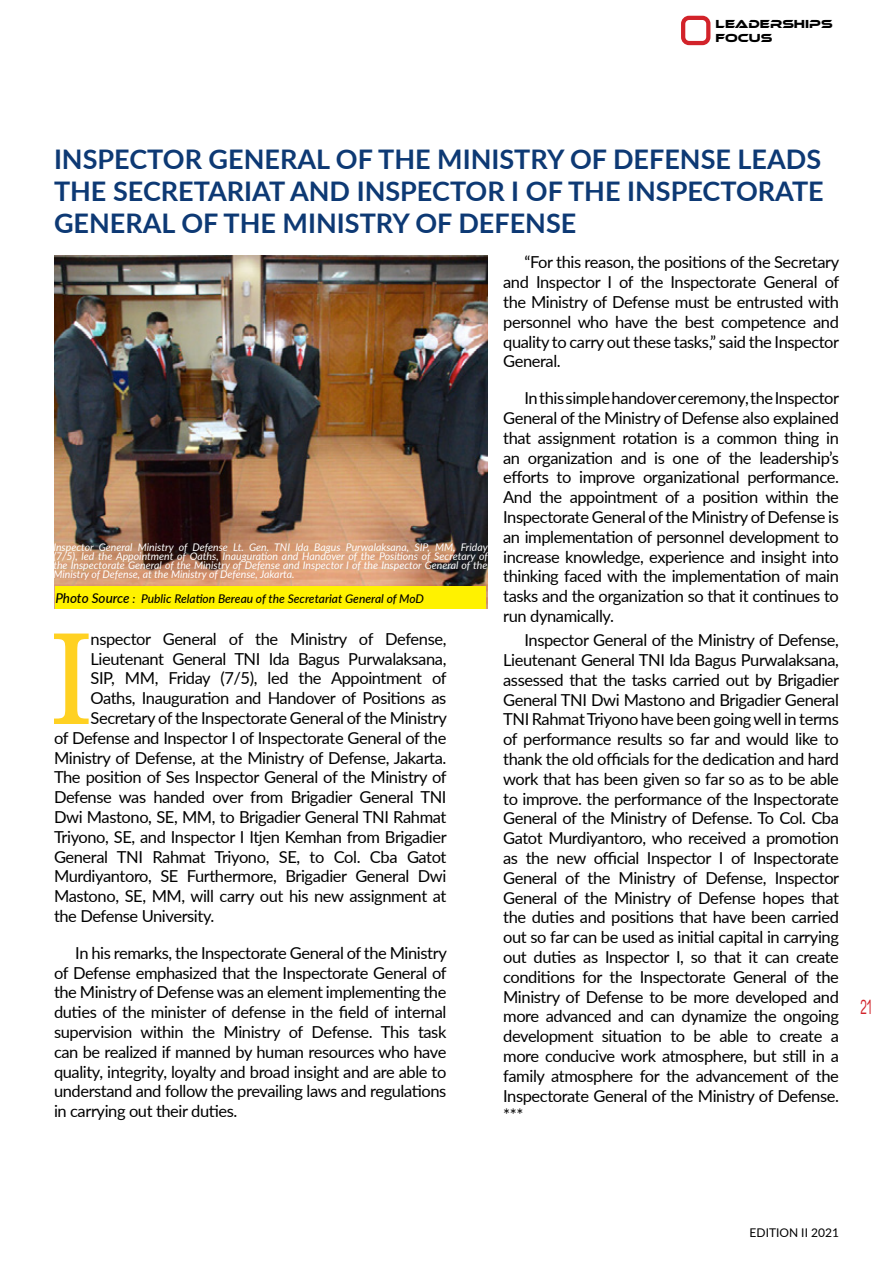
<style>
.page{position:relative;width:893px;height:1263px;background:#fff}
.page>*{position:absolute;margin:0;border:0;box-sizing:border-box;transform-origin:0 0}
.t1{font:132.75px "Bookman Old Style";color:#ffd122}
.t2{font:700 27px/32.4px "Lato";color:#0d3974;text-align:justify}
.t3{font:18px "Lulusma";color:#d2232a;scale:.66 1}
.t4{font:16.5px/19.8px "Lato";letter-spacing:-.025em;color:#000;text-align:justify}
.t5{font:italic 500 12px "Lato";color:#000}
.t6{font:12px/14.4px "Ethnocentric Rg";color:#000}
.t7{font:12px "Lato";color:#000}
.t8{font:italic 10.5px/9px "Lato";color:#fff;text-align:justify}
.s1{font-size:13.5px}
</style>
<div class="page">
<div style="left:681px;top:16px;width:29px;height:29px;border:4px solid #d2232a;border-radius:6px"></div>
<img style="left:54px;top:255px;width:434px;height:354px">
<div style="left:55px;top:586px;width:431px;height:23px;background:#fff200"></div>
<p class="t6" style="left:716px;top:16px;width:119px">LEADERships<br>FOCUS</p>
<h2 class="t2" style="left:54px;top:141px;width:771px">INSPECTOR GENERAL OF THE MINISTRY OF DEFENSE LEADS THE SECRETARIAT AND INSPECTOR I OF THE INSPECTORATE GENERAL OF THE MINISTRY OF DEFENSE</h2>
<p class="t8" style="left:53px;top:542px;width:436px">Inspector General Ministry of Defense Lt. Gen. TNI Ida Bagus Purwalaksana, SIP, MM, Friday (7/5), led the Appointment of Oaths, Inauguration and Handover of the Positions of Secretary of the Inspectorate General of the Ministry of Defense and Inspector I of the Inspector General of the Ministry of Defense, at the Ministry of Defense, Jakarta.</p>
<p class="t5" style="left:55px;top:590px;width:370px"><span class="s1">Photo Source</span> : Public Relation Bereau of the Secretariat General of MoD</p>
<h1 class="t1" style="left:49px;top:592px;width:47px">I</h1>
<p class="t4" style="left:91px;top:628px;width:357px">nspector General of the Ministry of Defense,</p>
<p class="t4" style="left:91px;top:648px;width:357px">Lieutenant General TNI Ida Bagus Purwalaksana,</p>
<p class="t4" style="left:91px;top:668px;width:358px">SIP, MM, Friday (7/5), led the Appointment of</p>
<p class="t4" style="left:91px;top:688px;width:357px">Oaths, Inauguration and Handover of Positions as</p>
<p class="t4" style="left:91px;top:707px;width:358px">Secretary of the Inspectorate General of the Ministry</p>
<p class="t4" style="left:54px;top:727px;width:394px">of Defense and Inspector I of Inspectorate General of the</p>
<p class="t4" style="left:54px;top:747px;width:394px">Ministry of Defense, at the Ministry of Defense, Jakarta.</p>
<p class="t4" style="left:54px;top:767px;width:394px">The position of Ses Inspector General of the Ministry of</p>
<p class="t4" style="left:54px;top:787px;width:394px">Defense was handed over from Brigadier General TNI</p>
<p class="t4" style="left:54px;top:806px;width:394px">Dwi Mastono, SE, MM, to Brigadier General TNI Rahmat</p>
<p class="t4" style="left:54px;top:826px;width:394px">Triyono, SE, and Inspector I Itjen Kemhan from Brigadier</p>
<p class="t4" style="left:54px;top:846px;width:394px">General TNI Rahmat Triyono, SE, to Col. Cba Gatot</p>
<p class="t4" style="left:54px;top:866px;width:394px">Murdiyantoro, SE Furthermore, Brigadier General Dwi</p>
<p class="t4" style="left:54px;top:886px;width:394px">Mastono, SE, MM, will carry out his new assignment at</p>
<p class="t4" style="left:54px;top:905px;width:162px">the Defense University.</p>
<p class="t4" style="left:54px;top:942px;width:394px;text-indent:21px">In his remarks, the Inspectorate General of the Ministry of Defense emphasized that the Inspectorate General of the Ministry of Defense was an element implementing the duties of the minister of defense in the field of internal supervision within the Ministry of Defense. This task can be realized if manned by human resources who have quality, integrity, loyalty and broad insight and are able to understand and follow the prevailing laws and regulations in carrying out their duties.</p>
<p class="t4" style="left:503px;top:252px;width:338px;text-indent:21px">“For this reason, the positions of the Secretary and Inspector I of the Inspectorate General of the Ministry of Defense must be entrusted with personnel who have the best competence and quality to carry out these tasks,” said the Inspector General.</p>
<p class="t4" style="left:503px;top:388px;width:338px;text-indent:21px">In this simple handover ceremony, the Inspector General of the Ministry of Defense also explained that assignment rotation is a common thing in an organization and is one of the leadership’s efforts to improve organizational performance.<br>And the appointment of a position within the Inspectorate General of the Ministry of Defense is an implementation of personnel development to increase knowledge, experience and insight into thinking faced with the implementation of main tasks and the organization so that it continues to run dynamically.</p>
<p class="t4" style="left:503px;top:630px;width:338px;text-indent:21px">Inspector General of the Ministry of Defense, Lieutenant General TNI Ida Bagus Purwalaksana, assessed that the tasks carried out by Brigadier General TNI Dwi Mastono and Brigadier General TNI Rahmat Triyono have been going well in terms of performance results so far and would like to thank the old officials for the dedication and hard work that has been given so far so as to be able to improve. the performance of the Inspectorate General of the Ministry of Defense. To Col. Cba Gatot Murdiyantoro, who received a promotion as the new official Inspector I of Inspectorate General of the Ministry of Defense, Inspector General of the Ministry of Defense hopes that the duties and positions that have been carried out so far can be used as initial capital in carrying out duties as Inspector I, so that it can create conditions for the Inspectorate General of the Ministry of Defense to be more developed and more advanced and can dynamize the ongoing development situation to be able to create a more conducive work atmosphere, but still in a family atmosphere for the advancement of the Inspectorate General of the Ministry of Defense. ***</p>
<p class="t3" style="left:861px;top:997px;width:18px">21</p>
<p class="t7" style="left:750px;top:1223px;width:91px">EDITION II 2021</p>
</div>
